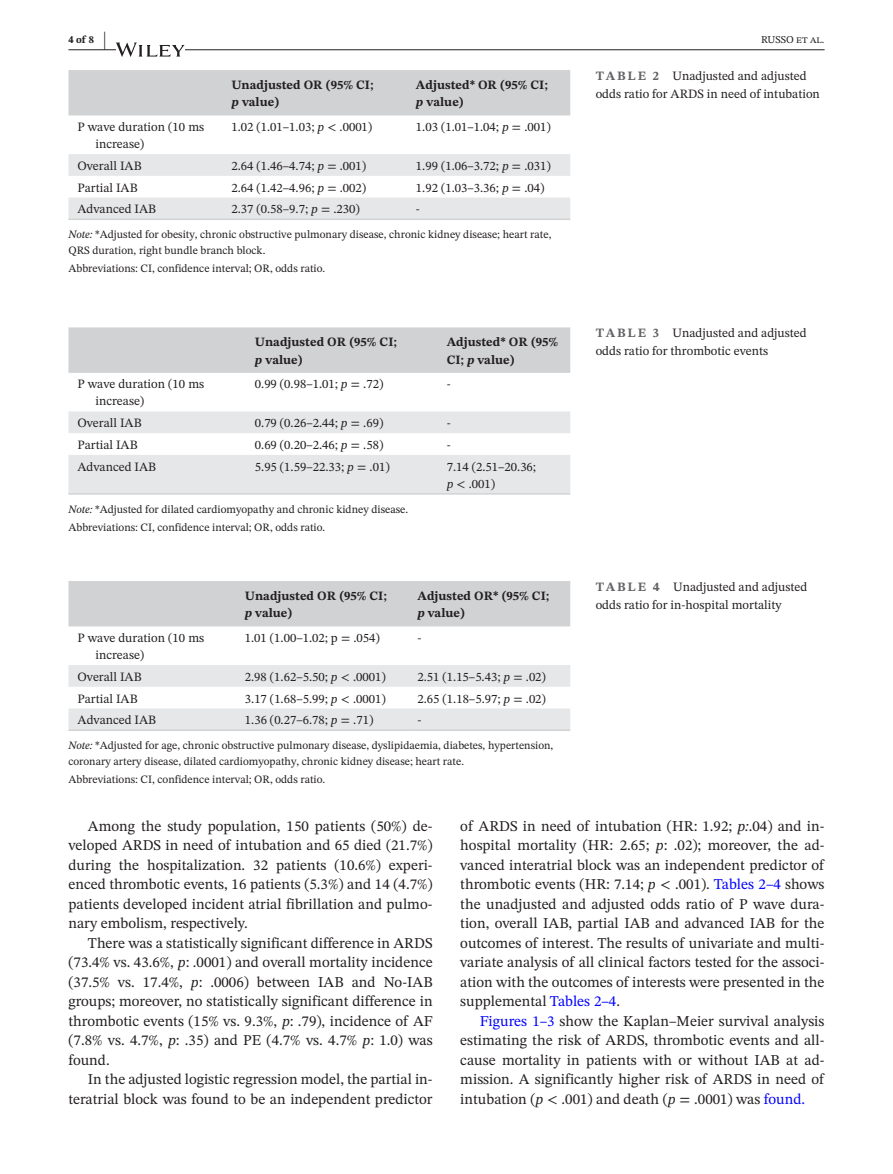
<style>
.page{position:relative;width:893px;height:1174px;background:#fff}
.page>*{position:absolute;margin:0;border:0;box-sizing:border-box;transform-origin:0 0}
.t1{font:15px/19.5px "STIX Two Text";color:#231f20;text-align:justify}
.t2{font:12.75px/17.2px "STIX Two Text";color:#231f20}
.t3{font:700 12.75px/17.2px "STIX Two Text";color:#231f20}
.t4{font:11.25px/15.8px "STIX Two Text";color:#231f20}
.t5{font:10.5px "STIX Two Text";color:#231f20}
.t6{font:700 10.5px "STIX Two Text";color:#231f20}
.s1{font-size:21px}
.s2{font-style:italic}
.s3{font-weight:700;color:#636366}
.s4{color:#00f}
</style>
<div class="page">
<hr style="left:68px;top:49px;width:756px;height:1px;background:#231f20">
<svg style="left:116px;top:43px;width:69px;height:14px"></svg>
<div style="left:68px;top:70px;width:502px;height:45px;background:#d1d2d4"></div>
<svg style="left:68px;top:154px;width:502px;height:64px"></svg>
<hr style="left:68px;top:218px;width:154px;height:2px;background:#d1d2d4">
<hr style="left:222px;top:218px;width:185px;height:2px;background:#d1d2d4">
<hr style="left:407px;top:218px;width:163px;height:2px;background:#d1d2d4">
<div style="left:68px;top:327px;width:502px;height:46px;background:#d1d2d4"></div>
<svg style="left:68px;top:411px;width:502px;height:82px"></svg>
<hr style="left:68px;top:493px;width:178px;height:1px;background:#d1d2d4">
<hr style="left:246px;top:493px;width:192px;height:1px;background:#d1d2d4">
<hr style="left:438px;top:493px;width:132px;height:1px;background:#d1d2d4">
<div style="left:68px;top:581px;width:502px;height:45px;background:#d1d2d4"></div>
<svg style="left:68px;top:665px;width:502px;height:64px"></svg>
<hr style="left:68px;top:729px;width:168px;height:2px;background:#d1d2d4">
<hr style="left:236px;top:729px;width:172px;height:2px;background:#d1d2d4">
<hr style="left:408px;top:729px;width:162px;height:2px;background:#d1d2d4">
<p class="t6" style="left:68px;top:32px;width:39px">4 of 8 <span class="s1">|</span></p>
<p class="t5" style="left:761px;top:32px;width:65px">RUSSO et al.</p>
<p class="t3" style="left:231px;top:76px;width:144px">Unadjusted OR (95% CI; <span class="s2">p</span> value)</p>
<p class="t3" style="left:416px;top:76px;width:133px">Adjusted* OR (95% CI; <span class="s2">p</span> value)</p>
<p class="t2" style="left:95px;top:118px;width:110px;text-indent:-18px">P wave duration (10 ms increase)</p>
<p class="t2" style="left:231px;top:118px;width:142px">1.02 (1.01–1.03; <span class="s2">p</span> &lt; .0001)</p>
<p class="t2" style="left:416px;top:118px;width:136px">1.03 (1.01–1.04; <span class="s2">p</span> = .001)</p>
<p class="t2" style="left:77px;top:157px;width:66px">Overall IAB</p>
<p class="t2" style="left:231px;top:157px;width:136px">2.64 (1.46–4.74; <span class="s2">p</span> = .001)</p>
<p class="t2" style="left:416px;top:157px;width:136px">1.99 (1.06–3.72; <span class="s2">p</span> = .031)</p>
<p class="t2" style="left:77px;top:179px;width:62px">Partial IAB</p>
<p class="t2" style="left:231px;top:179px;width:136px">2.64 (1.42–4.96; <span class="s2">p</span> = .002)</p>
<p class="t2" style="left:416px;top:179px;width:130px">1.92 (1.03–3.36; <span class="s2">p</span> = .04)</p>
<p class="t2" style="left:77px;top:200px;width:80px">Advanced IAB</p>
<p class="t2" style="left:231px;top:200px;width:130px">2.37 (0.58–9.7; <span class="s2">p</span> = .230)</p>
<p class="t2" style="left:416px;top:200px;width:6px">-</p>
<p class="t4" style="left:68px;top:226px;width:484px"><span class="s2">Note:</span> *Adjusted for obesity, chronic obstructive pulmonary disease, chronic kidney disease; heart rate,<br>QRS duration, right bundle branch block.</p>
<p class="t4" style="left:68px;top:260px;width:258px">Abbreviations: CI, confidence interval; OR, odds ratio.</p>
<p class="t3" style="left:255px;top:334px;width:144px">Unadjusted OR (95% CI; <span class="s2">p</span> value)</p>
<p class="t3" style="left:447px;top:334px;width:113px">Adjusted* OR (95%<br>CI; <span class="s2">p</span> value)</p>
<p class="t2" style="left:95px;top:375px;width:110px;text-indent:-18px">P wave duration (10 ms increase)</p>
<p class="t2" style="left:255px;top:375px;width:130px">0.99 (0.98–1.01; <span class="s2">p</span> = .72)</p>
<p class="t2" style="left:447px;top:375px;width:6px">-</p>
<p class="t2" style="left:77px;top:414px;width:66px">Overall IAB</p>
<p class="t2" style="left:255px;top:414px;width:130px">0.79 (0.26–2.44; <span class="s2">p</span> = .69)</p>
<p class="t2" style="left:447px;top:414px;width:6px">-</p>
<p class="t2" style="left:77px;top:436px;width:62px">Partial IAB</p>
<p class="t2" style="left:255px;top:436px;width:130px">0.69 (0.20–2.46; <span class="s2">p</span> = .58)</p>
<p class="t2" style="left:447px;top:436px;width:6px">-</p>
<p class="t2" style="left:77px;top:458px;width:80px">Advanced IAB</p>
<p class="t2" style="left:255px;top:458px;width:136px">5.95 (1.59–22.33; <span class="s2">p</span> = .01)</p>
<p class="t2" style="left:447px;top:458px;width:91px">7.14 (2.51–20.36; <span class="s2">p</span> &lt; .001)</p>
<p class="t4" style="left:68px;top:500px;width:341px;line-height:18px"><span class="s2">Note:</span> *Adjusted for dilated cardiomyopathy and chronic kidney disease.<br>Abbreviations: CI, confidence interval; OR, odds ratio.</p>
<p class="t3" style="left:245px;top:587px;width:144px">Unadjusted OR (95% CI; <span class="s2">p</span> value)</p>
<p class="t3" style="left:417px;top:587px;width:133px">Adjusted OR* (95% CI; <span class="s2">p</span> value)</p>
<p class="t2" style="left:95px;top:629px;width:110px;text-indent:-18px">P wave duration (10 ms increase)</p>
<p class="t2" style="left:245px;top:629px;width:137px">1.01 (1.00–1.02; p = .054)</p>
<p class="t2" style="left:417px;top:629px;width:6px">-</p>
<p class="t2" style="left:77px;top:668px;width:66px">Overall IAB</p>
<p class="t2" style="left:245px;top:668px;width:142px">2.98 (1.62–5.50; <span class="s2">p</span> &lt; .0001)</p>
<p class="t2" style="left:417px;top:668px;width:130px">2.51 (1.15–5.43; <span class="s2">p</span> = .02)</p>
<p class="t2" style="left:77px;top:689px;width:62px">Partial IAB</p>
<p class="t2" style="left:245px;top:689px;width:142px">3.17 (1.68–5.99; <span class="s2">p</span> &lt; .0001)</p>
<p class="t2" style="left:417px;top:689px;width:130px">2.65 (1.18–5.97; <span class="s2">p</span> = .02)</p>
<p class="t2" style="left:78px;top:711px;width:80px">Advanced IAB</p>
<p class="t2" style="left:245px;top:711px;width:130px">1.36 (0.27–6.78; <span class="s2">p</span> = .71)</p>
<p class="t2" style="left:417px;top:711px;width:6px">-</p>
<p class="t4" style="left:68px;top:737px;width:486px"><span class="s2">Note:</span> *Adjusted for age, chronic obstructive pulmonary disease, dyslipidaemia, diabetes, hypertension, coronary artery disease, dilated cardiomyopathy, chronic kidney disease; heart rate.</p>
<p class="t4" style="left:68px;top:771px;width:258px">Abbreviations: CI, confidence interval; OR, odds ratio.</p>
<p class="t2" style="left:596px;top:66px;width:226px;line-height:18px"><span class="s3">TABLE 2</span> Unadjusted and adjusted odds ratio for ARDS in need of intubation</p>
<p class="t2" style="left:596px;top:324px;width:212px;line-height:18px"><span class="s3">TABLE 3</span> Unadjusted and adjusted odds ratio for thrombotic events</p>
<p class="t2" style="left:596px;top:577px;width:213px;line-height:18px"><span class="s3">TABLE 4</span> Unadjusted and adjusted odds ratio for in-hospital mortality</p>
<p class="t1" style="left:68px;top:816px;width:366px;text-indent:20px">Among the study population, 150 patients (50%) de&shy;veloped ARDS in need of intubation and 65 died (21.7%) during the hospitalization. 32 patients (10.6%) experi&shy;enced thrombotic events, 16 patients (5.3%) and 14 (4.7%) patients developed incident atrial fibrillation and pulmo&shy;nary embolism, respectively.</p>
<p class="t1" style="left:68px;top:933px;width:366px;text-indent:20px">There was a statistically significant difference in ARDS (73.4% vs. 43.6%, <span class="s2">p</span>: .0001) and overall mortality incidence (37.5% vs. 17.4%, <span class="s2">p</span>: .0006) between IAB and No-IAB groups; moreover, no statistically significant difference in thrombotic events (15% vs. 9.3%, <span class="s2">p</span>: .79), incidence of AF (7.8% vs. 4.7%, <span class="s2">p</span>: .35) and PE (4.7% vs. 4.7% <span class="s2">p</span>: 1.0) was found.</p>
<p class="t1" style="left:68px;top:1069px;width:366px;text-align:right">In the adjusted logistic regression model, the partial in&shy;teratrial block was found to be an independent predictor</p>
<p class="t1" style="left:460px;top:816px;width:366px">of ARDS in need of intubation (HR: 1.92; <span class="s2">p:</span>.04) and in&shy;hospital mortality (HR: 2.65; <span class="s2">p</span>: .02); moreover, the ad&shy;vanced interatrial block was an independent predictor of thrombotic events (HR: 7.14; <span class="s2">p</span> &lt; .001). <span class="s4">Tables 2–4</span> shows the unadjusted and adjusted odds ratio of P wave dura&shy;tion, overall IAB, partial IAB and advanced IAB for the outcomes of interest. The results of univariate and multi&shy;variate analysis of all clinical factors tested for the associ&shy;ation with the outcomes of interests were presented in the supplemental <span class="s4">Tables 2–4</span>.</p>
<p class="t1" style="left:460px;top:1011px;width:366px;text-indent:20px"><span class="s4">Figures 1–3</span> show the Kaplan–Meier survival analysis estimating the risk of ARDS, thrombotic events and all&shy;cause mortality in patients with or without IAB at ad&shy;mission. A significantly higher risk of ARDS in need of intubation (<span class="s2">p</span> &lt; .001) and death (<span class="s2">p</span> = .0001) was <span class="s4">found.</span></p>
</div>
